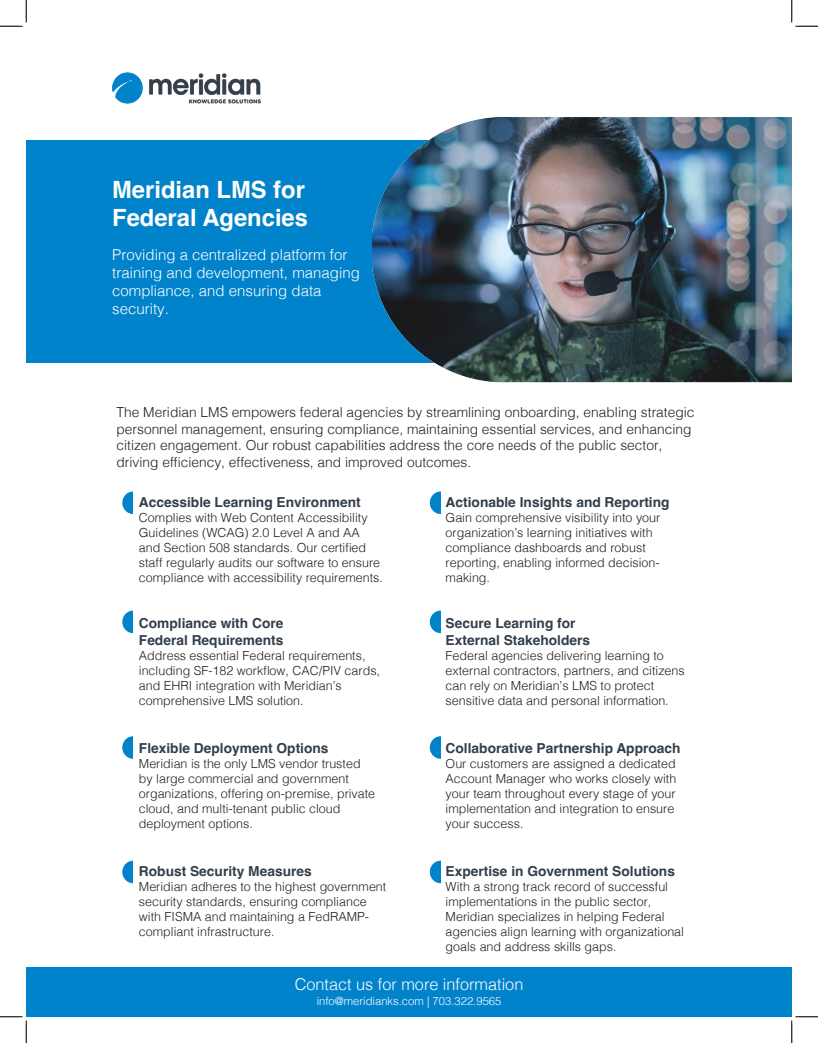
<style>
.page{position:relative;width:818px;height:1043px;background:#fff}
.page>*{position:absolute;margin:0;border:0;box-sizing:border-box;transform-origin:0 0}
.t1{font:700 23.75px "Helvetica";color:#fff}
.t2{font:300 16.25px "Helvetica";color:#fff}
.t3{font:300 15px/18px "Helvetica";color:#fff}
.t4{font:300 13.75px/16.5px "Helvetica";color:#231f20}
.t5{font:700 13.75px "Helvetica";color:#323e49}
.t6{font:300 12.5px/15px "Helvetica";color:#231f20}
.t7{font:300 11.25px "Helvetica";color:#fff}
</style>
<div class="page">
<div style="left:26px;top:140px;width:765px;height:222px;background:#0083cb"></div>
<div style="left:122px;top:491px;width:22px;height:23px;background:#0083cb;border-radius:50%"></div>
<div style="left:133px;top:489px;width:11px;height:25px;background:#fff"></div>
<div style="left:430px;top:491px;width:21px;height:23px;background:#0083cb;border-radius:50%"></div>
<div style="left:441px;top:489px;width:10px;height:25px;background:#fff"></div>
<div style="left:122px;top:610px;width:22px;height:23px;background:#0083cb;border-radius:50%"></div>
<div style="left:133px;top:607px;width:11px;height:28px;background:#fff"></div>
<div style="left:430px;top:610px;width:21px;height:23px;background:#0083cb;border-radius:50%"></div>
<div style="left:441px;top:607px;width:10px;height:33px;background:#fff"></div>
<div style="left:122px;top:736px;width:22px;height:22px;background:#0083cb;border-radius:50%"></div>
<div style="left:133px;top:732px;width:11px;height:31px;background:#fff"></div>
<div style="left:430px;top:736px;width:21px;height:22px;background:#0083cb;border-radius:50%"></div>
<div style="left:441px;top:732px;width:10px;height:31px;background:#fff"></div>
<div style="left:122px;top:860px;width:22px;height:23px;background:#0083cb;border-radius:50%"></div>
<div style="left:133px;top:857px;width:11px;height:31px;background:#fff"></div>
<div style="left:430px;top:860px;width:21px;height:23px;background:#0083cb;border-radius:50%"></div>
<div style="left:441px;top:857px;width:10px;height:31px;background:#fff"></div>
<div style="left:26px;top:967px;width:765px;height:49px;background:#0083cb"></div>
<img style="left:112px;top:72px;width:148px;height:32px">
<img style="left:373px;top:117px;width:418px;height:266px">
<svg style="left:0;top:0;width:27px;height:27px"></svg>
<svg style="left:0;top:1016px;width:27px;height:26px"></svg>
<svg style="left:791px;top:0;width:27px;height:27px"></svg>
<svg style="left:790px;top:1015px;width:28px;height:27px"></svg>
<p class="t1" style="left:112px;top:175px;width:194px">Meridian LMS for</p>
<p class="t1" style="left:112px;top:203px;width:197px">Federal Agencies</p>
<p class="t3" style="left:112px;top:244px;width:249px">Providing a centralized platform for training and development, managing compliance, and ensuring data security.</p>
<p class="t4" style="left:116px;top:403px;width:579px">The Meridian LMS empowers federal agencies by streamlining onboarding, enabling strategic personnel management, ensuring compliance, maintaining essential services, and enhancing citizen engagement. Our robust capabilities address the core needs of the public sector, driving efficiency, effectiveness, and improved outcomes.</p>
<p class="t5" style="left:139px;top:493px;width:223px">Accessible Learning Environment</p>
<p class="t6" style="left:139px;top:509px;width:245px">Complies with Web Content Accessibility Guidelines (WCAG) 2.0 Level A and AA and Section 508 standards. Our certified staff regularly audits our software to ensure compliance with accessibility requirements.</p>
<p class="t5" style="left:139px;top:615px;width:146px">Compliance with Core</p>
<p class="t5" style="left:139px;top:631px;width:146px">Federal Requirements</p>
<p class="t6" style="left:139px;top:647px;width:243px">Address essential Federal requirements, including SF-182 workflow, CAC/PIV cards, and EHRI integration with Meridian’s comprehensive LMS solution.</p>
<p class="t5" style="left:139px;top:739px;width:191px">Flexible Deployment Options</p>
<p class="t6" style="left:139px;top:755px;width:238px">Meridian is the only LMS vendor trusted by large commercial and government organizations, offering on-premise, private cloud, and multi-tenant public cloud deployment options.</p>
<p class="t5" style="left:139px;top:862px;width:174px">Robust Security Measures</p>
<p class="t6" style="left:139px;top:878px;width:249px">Meridian adheres to the highest government security standards, ensuring compliance with FISMA and maintaining a FedRAMP&shy;compliant infrastructure.</p>
<p class="t5" style="left:445px;top:493px;width:225px">Actionable Insights and Reporting</p>
<p class="t6" style="left:445px;top:509px;width:216px">Gain comprehensive visibility into your organization’s learning initiatives with compliance dashboards and robust reporting, enabling informed decision&shy;making.</p>
<p class="t5" style="left:445px;top:615px;width:131px">Secure Learning for</p>
<p class="t5" style="left:445px;top:631px;width:146px">External Stakeholders</p>
<p class="t6" style="left:445px;top:647px;width:240px">Federal agencies delivering learning to external contractors, partners, and citizens can rely on Meridian’s LMS to protect sensitive data and personal information.</p>
<p class="t5" style="left:445px;top:739px;width:236px">Collaborative Partnership Approach</p>
<p class="t6" style="left:445px;top:755px;width:232px">Our customers are assigned a dedicated Account Manager who works closely with your team throughout every stage of your implementation and integration to ensure your success.</p>
<p class="t5" style="left:445px;top:862px;width:231px">Expertise in Government Solutions</p>
<p class="t6" style="left:445px;top:878px;width:240px">With a strong track record of successful implementations in the public sector, Meridian specializes in helping Federal agencies align learning with organizational goals and address skills gaps.</p>
<h2 class="t2" style="left:295px;top:970px;width:230px">Contact us for more information</h2>
<p class="t7" style="left:316px;top:991px;width:186px">info@meridianks.com | 703.322.9565</p>
</div>
